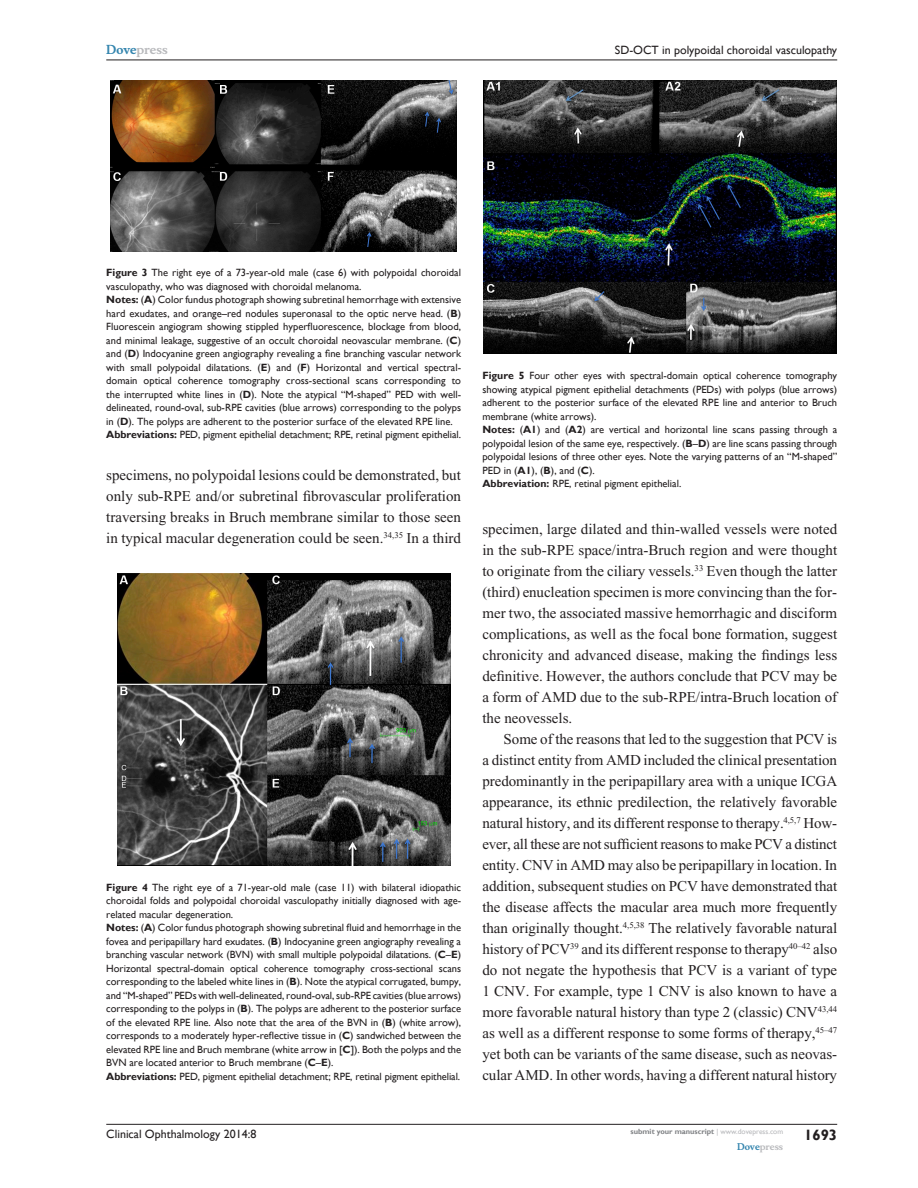
<style>
.page{position:relative;width:918px;height:1188px;background:#fff}
.page>*{position:absolute;margin:0;border:0;box-sizing:border-box;transform-origin:0 0}
.Tx{font:15px/21px "Times New Roman";color:#231f20;text-align:justify}
.t1{font:700 15px "Gill Sans";color:#231f20}
.t2{font:12px "Gill Sans";color:#231f20}
.t3{font:700 12px "Musee";color:#b8b9bc}
.FigSN{font:10.5px/13.5px "Gill Sans";color:#231f20;text-align:justify}
.FigC{font:10.5px/13.5px "Gill Sans";color:#231f20;text-align:justify}
.t4{font:700 9px "Musee";color:#b8b9bc}
.t5{font:700 7.5px "Gill Sans";color:#808285}
.s1{color:#3485ae}
.s2{font-weight:700}
.s3{font-weight:400;color:#b8b9bc}
</style>
<div class="page">
<hr style="left:106px;top:1124px;width:731px;height:1px;background:#231f20">
<hr style="left:106px;top:60px;width:731px;height:1px;background:#231f20">
<img style="left:110px;top:81px;width:347px;height:170px">
<img style="left:117px;top:574px;width:333px;height:291px">
<img style="left:483px;top:81px;width:353px;height:273px">
<p class="t3" style="left:106px;top:43px;width:63px"><span class="s1">Dove</span>press</p>
<p class="t2" style="left:615px;top:43px;width:224px">SD-OCT in polypoidal choroidal vasculopathy</p>
<p class="FigC" style="left:106px;top:266px;width:356px"><span class="s2">Figure 3</span> The right eye of a 73-year-old male (case 6) with polypoidal choroidal vasculopathy, who was diagnosed with choroidal melanoma.</p>
<p class="FigSN" style="left:106px;top:293px;width:356px"><span class="s2">Notes:</span> (<span class="s2">A</span>) Color fundus photograph showing subretinal hemorrhage with extensive hard exudates, and orange–red nodules superonasal to the optic nerve head. (<span class="s2">B</span>)<br>Fluorescein angiogram showing stippled hyperfluorescence, blockage from blood, and minimal leakage, suggestive of an occult choroidal neovascular membrane. (<span class="s2">C</span>) and (<span class="s2">D</span>) Indocyanine green angiography revealing a fine branching vascular network with small polypoidal dilatations. (<span class="s2">E</span>) and (<span class="s2">F</span>) Horizontal and vertical spectral&shy;domain optical coherence tomography cross-sectional scans corresponding to the interrupted white lines in (<span class="s2">D</span>). Note the atypical “M-shaped” PED with well&shy;delineated, round-oval, sub-RPE cavities (blue arrows) corresponding to the polyps in (<span class="s2">D</span>). The polyps are adherent to the posterior surface of the elevated RPE line.</p>
<p class="FigSN" style="left:106px;top:428px;width:356px"><span class="s2">Abbreviations:</span> PED, pigment epithelial detachment; RPE, retinal pigment epithelial.</p>
<p class="Tx" style="left:106px;top:465px;width:356px">specimens, no polypoidal lesions could be demonstrated, but only sub-RPE and/or subretinal fibrovascular proliferation traversing breaks in Bruch membrane similar to those seen in typical macular degeneration could be seen.<sup>34,35</sup> In a third</p>
<p class="FigC" style="left:106px;top:880px;width:356px"><span class="s2">Figure 4</span> The right eye of a 71-year-old male (case 11) with bilateral idiopathic choroidal folds and polypoidal choroidal vasculopathy initially diagnosed with age&shy;related macular degeneration.</p>
<p class="FigSN" style="left:106px;top:921px;width:356px"><span class="s2">Notes:</span> (<span class="s2">A</span>) Color fundus photograph showing subretinal fluid and hemorrhage in the fovea and peripapillary hard exudates. (<span class="s2">B</span>) Indocyanine green angiography revealing a branching vascular network (BVN) with small multiple polypoidal dilatations. (<span class="s2">C</span>–<span class="s2">E</span>)<br>Horizontal spectral-domain optical coherence tomography cross-sectional scans corresponding to the labeled white lines in (<span class="s2">B</span>). Note the atypical corrugated, bumpy, and “M-shaped” PEDs with well-delineated, round-oval, sub-RPE cavities (blue arrows) corresponding to the polyps in (<span class="s2">B</span>). The polyps are adherent to the posterior surface of the elevated RPE line. Also note that the area of the BVN in (<span class="s2">B</span>) (white arrow), corresponds to a moderately hyper-reflective tissue in (<span class="s2">C</span>) sandwiched between the elevated RPE line and Bruch membrane (white arrow in [<span class="s2">C</span>]). Both the polyps and the BVN are located anterior to Bruch membrane (<span class="s2">C</span>–<span class="s2">E</span>).</p>
<p class="FigSN" style="left:106px;top:1069px;width:355px"><span class="s2">Abbreviations:</span> PED, pigment epithelial detachment; RPE, retinal pigment epithelial.</p>
<p class="FigC" style="left:482px;top:369px;width:356px"><span class="s2">Figure 5</span> Four other eyes with spectral-domain optical coherence tomography showing atypical pigment epithelial detachments (PEDs) with polyps (blue arrows) adherent to the posterior surface of the elevated RPE line and anterior to Bruch membrane (white arrows).</p>
<p class="FigSN" style="left:482px;top:423px;width:356px"><span class="s2">Notes:</span> (<span class="s2">A1</span>) and (<span class="s2">A2</span>) are vertical and horizontal line scans passing through a polypoidal lesion of the same eye, respectively. (<span class="s2">B</span>–<span class="s2">D</span>) are line scans passing through polypoidal lesions of three other eyes. Note the varying patterns of an “M-shaped” PED in (<span class="s2">A1</span>), (<span class="s2">B</span>), and (<span class="s2">C</span>).</p>
<p class="FigSN" style="left:482px;top:477px;width:200px"><span class="s2">Abbreviation:</span> RPE, retinal pigment epithelial.</p>
<p class="Tx" style="left:482px;top:518px;width:356px">specimen, large dilated and thin-walled vessels were noted in the sub-RPE space/intra-Bruch region and were thought to originate from the ciliary vessels.<sup>33</sup> Even though the latter (third) enucleation specimen is more convincing than the for&shy;mer two, the associated massive hemorrhagic and disciform complications, as well as the focal bone formation, suggest chronicity and advanced disease, making the findings less definitive. However, the authors conclude that PCV may be a form of AMD due to the sub-RPE/intra-Bruch location of the neovessels.</p>
<p class="Tx" style="left:482px;top:728px;width:356px;text-indent:21px">Some of the reasons that led to the suggestion that PCV is a distinct entity from AMD included the clinical presentation predominantly in the peripapillary area with a unique ICGA appearance, its ethnic predilection, the relatively favorable natural history, and its different response to therapy.<sup>4,5,7</sup> How&shy;ever, all these are not sufficient reasons to make PCV a distinct entity. CNV in AMD may also be peripapillary in location. In addition, subsequent studies on PCV have demonstrated that the disease affects the macular area much more frequently than originally thought.<sup>4,5,38</sup> The relatively favorable natural history of PCV<sup>39</sup> and its different response to therapy<sup>40–42</sup> also do not negate the hypothesis that PCV is a variant of type 1 CNV. For example, type 1 CNV is also known to have a more favorable natural history than type 2 (classic) CNV<sup>43,44 </sup>as well as a different response to some forms of therapy,<sup>45–47 </sup>yet both can be variants of the same disease, such as neovas&shy;cular AMD. In other words, having a different natural history</p>
<p class="t2" style="left:106px;top:1127px;width:152px">Clinical Ophthalmology 2014:8</p>
<p class="t5" style="left:631px;top:1127px;width:154px">submit your manuscript <span class="s3">| www.dovepress.com</span></p>
<p class="t4" style="left:737px;top:1141px;width:48px"><span class="s1">Dove</span>press</p>
<h1 class="t1" style="left:804px;top:1126px;width:35px">1693</h1>
</div>
